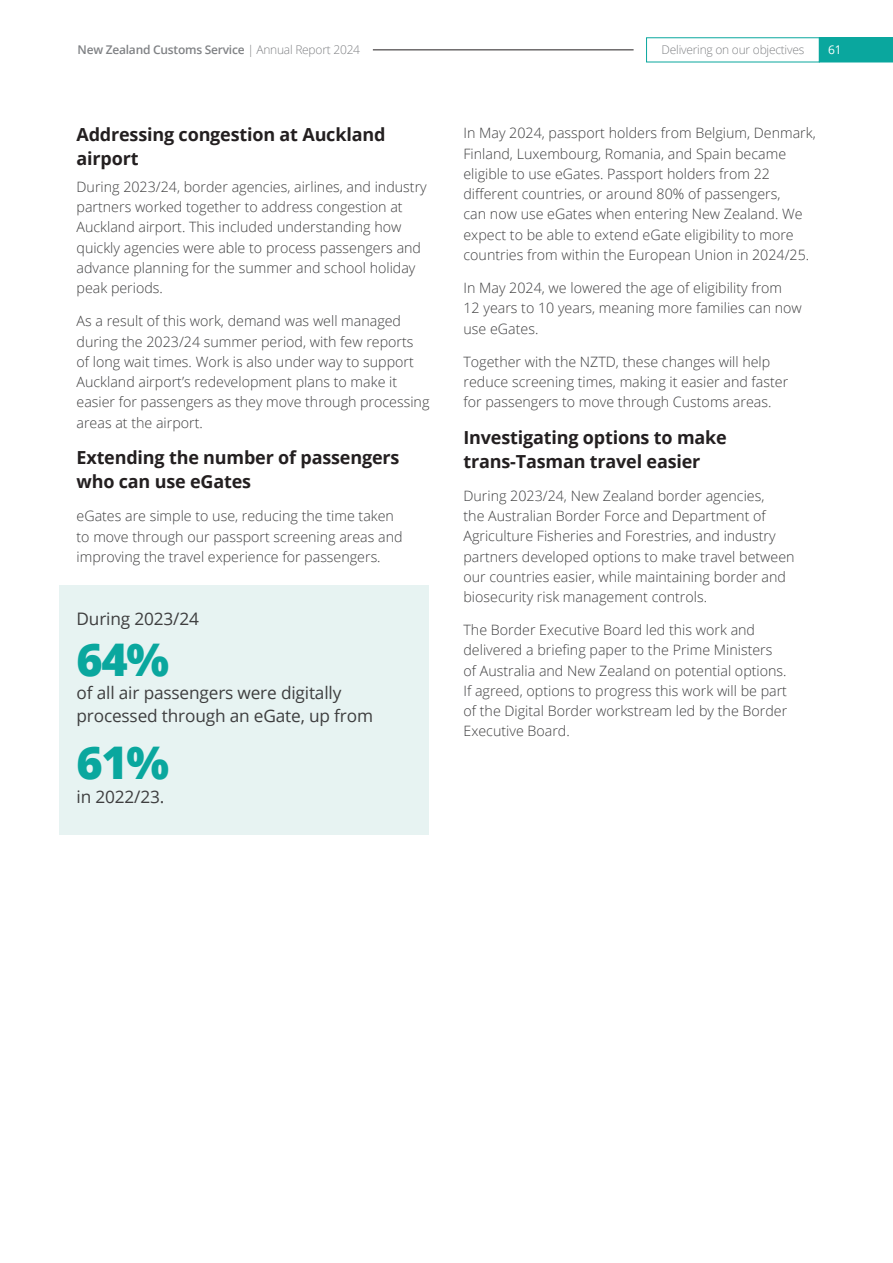
<style>
.page{position:relative;width:893px;height:1263px;background:#fff}
.page>*{position:absolute;margin:0;border:0;box-sizing:border-box;transform-origin:0 0}
._24_Intro{font:800 45px "Open Sans";color:#0aa79e}
._24_Body_Main{font:700 18px/24px "Open Sans";letter-spacing:-.01em;color:#231f20}
._24_H4{font:700 18px/24px "Open Sans";letter-spacing:-.01em;color:#231f20}
._24_Intro-2{font:17.25px/23.2px "Open Sans";letter-spacing:-.01em;color:#3e3e3f}
._24_Body_Main-2{font:300 14.25px/20.2px "Open Sans";color:#3e3e3f}
.t1{font:600 12px "Open Sans";letter-spacing:-.02em;color:#808285}
.t2{font:300 12px "Open Sans";letter-spacing:-.02em;color:#808285}
.t3{font:12px "Open Sans";color:#fff}
.s1{font-weight:300}
</style>
<div class="page">
<div style="left:59px;top:585px;width:370px;height:250px;background:#e7f3f2"></div>
<hr style="left:373px;top:50px;width:261px;height:1px;background:#231f20">
<div style="left:819px;top:38px;width:74px;height:24px;background:#0aa79e"></div>
<p class="t1" style="left:78px;top:42px;width:284px">New Zealand Customs Service <span class="s1">| Annual Report 2024</span></p>
<p class="t2" style="left:662px;top:42px;width:144px">Delivering on our objectives</p>
<p class="t3" style="left:828px;top:42px;width:15px">61</p>
<p class="_24_H4" style="left:77px;top:122px;width:310px">Addressing congestion at Auckland airport</p>
<p class="_24_Body_Main-2" style="left:77px;top:176px;width:352px">During 2023/24, border agencies, airlines, and industry partners worked together to address congestion at Auckland airport. This included understanding how quickly agencies were able to process passengers and advance planning for the summer and school holiday peak periods.</p>
<p class="_24_Body_Main-2" style="left:77px;top:311px;width:354px">As a result of this work, demand was well managed during the 2023/24 summer period, with few reports of long wait times. Work is also under way to support Auckland airport’s redevelopment plans to make it easier for passengers as they move through processing areas at the airport.</p>
<p class="_24_Body_Main" style="left:77px;top:445px;width:324px">Extending the number of passengers who can use eGates</p>
<p class="_24_Body_Main-2" style="left:77px;top:506px;width:328px">eGates are simple to use, reducing the time taken to move through our passport screening areas and improving the travel experience for passengers.</p>
<p class="_24_Intro-2" style="left:77px;top:607px;width:124px">During 2023/24</p>
<p class="_24_Intro" style="left:77px;top:625px;width:94px">64%</p>
<p class="_24_Intro-2" style="left:77px;top:680px;width:298px">of all air passengers were digitally processed through an eGate, up from</p>
<p class="_24_Intro" style="left:77px;top:729px;width:94px">61%</p>
<p class="_24_Intro-2" style="left:77px;top:784px;width:89px">in 2022/23.</p>
<p class="_24_Body_Main-2" style="left:463px;top:123px;width:354px">In May 2024, passport holders from Belgium, Denmark, Finland, Luxembourg, Romania, and Spain became eligible to use eGates. Passport holders from 22 different countries, or around 80% of passengers,<br>can now use eGates when entering New Zealand. We expect to be able to extend eGate eligibility to more countries from within the European Union in 2024/25.</p>
<p class="_24_Body_Main-2" style="left:463px;top:277px;width:340px">In May 2024, we lowered the age of eligibility from<br>12 years to 10 years, meaning more families can now use eGates.</p>
<p class="_24_Body_Main-2" style="left:463px;top:351px;width:326px">Together with the NZTD, these changes will help reduce screening times, making it easier and faster for passengers to move through Customs areas.</p>
<p class="_24_Body_Main" style="left:463px;top:425px;width:265px">Investigating options to make trans-Tasman travel easier</p>
<p class="_24_Body_Main-2" style="left:463px;top:485px;width:333px">During 2023/24, New Zealand border agencies,<br>the Australian Border Force and Department of Agriculture Fisheries and Forestries, and industry partners developed options to make travel between our countries easier, while maintaining border and biosecurity risk management controls.</p>
<p class="_24_Body_Main-2" style="left:463px;top:619px;width:325px">The Border Executive Board led this work and delivered a briefing paper to the Prime Ministers of Australia and New Zealand on potential options.<br>If agreed, options to progress this work will be part of the Digital Border workstream led by the Border Executive Board.</p>
</div>
